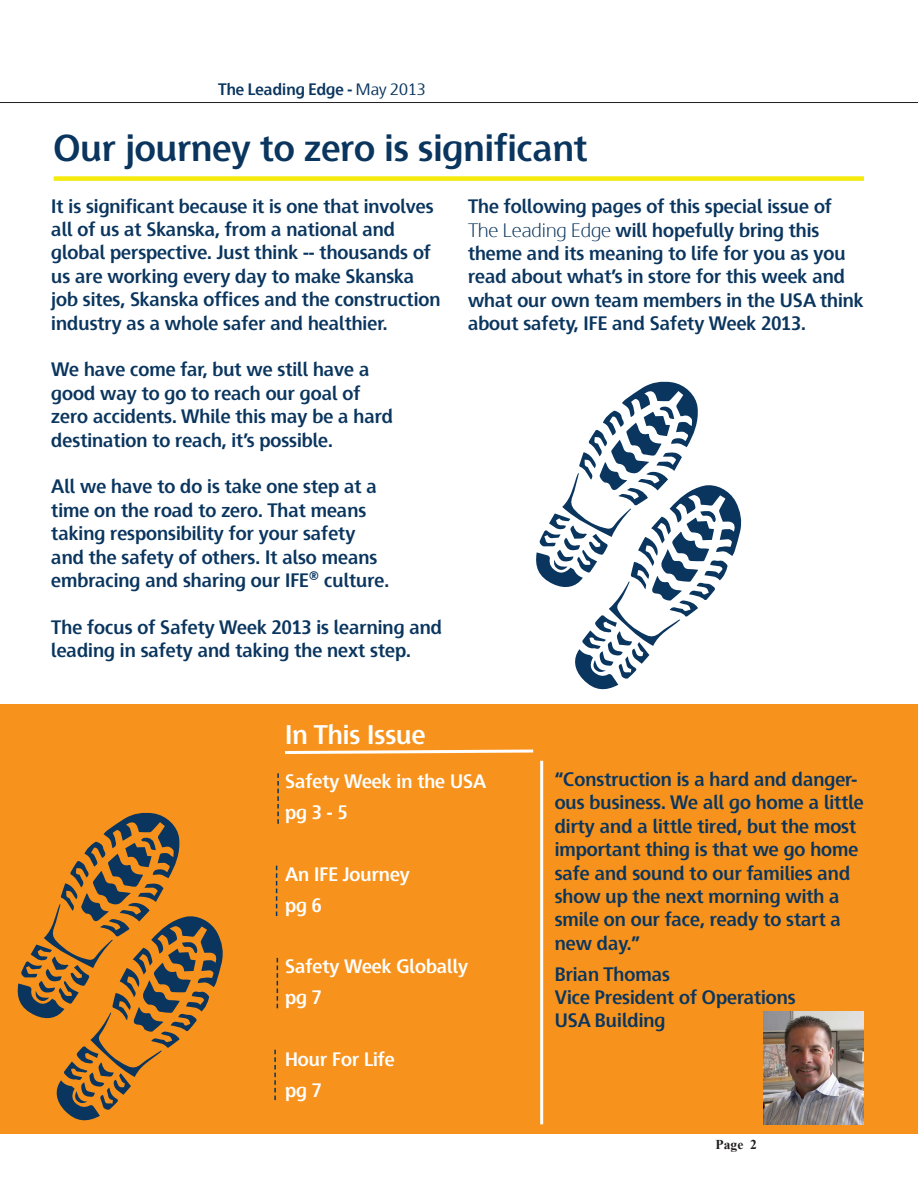
<style>
.page{position:relative;width:918px;height:1188px;background:#fff}
.page>*{position:absolute;margin:0;border:0;box-sizing:border-box;transform-origin:0 0}
.Header_1_Green{font:700 37.5px "Skanska Sans Pro";color:#0a355e}
.Sub_Header_Black_14p{font:700 27px "Skanska Sans Pro";color:#fff}
.Call_Out_Skanska_Blu{font:700 19.5px/23.4px "Skanska Sans Pro";color:#0a355e}
.t1{font:700 19.5px "Skanska Sans Pro";color:#fff}
.t2{font:700 16.5px "Skanska Sans";color:#0a355e}
.t3{font:700 13.5px "Times New Roman";color:#231f20}
.s1{font-family:"Skanska Sans Pro";font-weight:400}
.s2{font-weight:300}
</style>
<div class="page">
<hr style="left:0;top:102px;width:918px;height:1px;background:#231f20">
<div style="left:0;top:704px;width:918px;height:430px;background:#f7931d"></div>
<svg style="left:285px;top:749px;width:249px;height:5px"></svg>
<svg style="left:536px;top:381px;width:206px;height:309px"></svg>
<svg style="left:17px;top:812px;width:206px;height:309px"></svg>
<div style="left:54px;top:176px;width:810px;height:5px;background:#f4eb0a"></div>
<img style="left:763px;top:1012px;width:101px;height:112px">
<hr style="left:540px;top:761px;width:3px;height:363px;background:#fff">
<svg style="left:277px;top:773px;width:2px;height:51px"></svg>
<svg style="left:276px;top:866px;width:1px;height:50px"></svg>
<svg style="left:277px;top:958px;width:1px;height:50px"></svg>
<svg style="left:274px;top:1050px;width:2px;height:50px"></svg>
<p class="t2" style="left:218px;top:79px;width:209px">The Leading Edge - <span class="s1">May 2013</span></p>
<p class="Header_1_Green" style="left:54px;top:126px;width:535px">Our journey to zero is significant</p>
<p class="Call_Out_Skanska_Blu" style="left:51px;top:194px;width:391px">It is significant because it is one that involves all of us at Skanska, from a national and global perspective. Just think -- thousands of us are working every day to make Skanska job sites, Skanska offices and the construction industry as a whole safer and healthier.</p>
<p class="Call_Out_Skanska_Blu" style="left:51px;top:358px;width:343px">We have come far, but we still have a good way to go to reach our goal of zero accidents. While this may be a hard destination to reach, it’s possible.</p>
<p class="Call_Out_Skanska_Blu" style="left:51px;top:475px;width:339px">All we have to do is take one step at a time on the road to zero. That means taking responsibility for your safety and the safety of others. It also means embracing and sharing our IFE® culture.</p>
<p class="Call_Out_Skanska_Blu" style="left:51px;top:615px;width:392px">The focus of Safety Week 2013 is learning and leading in safety and taking the next step.</p>
<p class="Sub_Header_Black_14p" style="left:285px;top:719px;width:142px">In This Issue</p>
<p class="Call_Out_Skanska_Blu" style="left:468px;top:195px;width:397px">The following pages of this special issue of <span class="s2">The Leading Edge</span> will hopefully bring this theme and its meaning to life for you as you read about what’s in store for this week and what our own team members in the USA think about safety, IFE and Safety Week 2013.</p>
<p class="t1" style="left:285px;top:770px;width:203px">Safety Week in the USA</p>
<p class="t1" style="left:285px;top:801px;width:64px">pg 3 - 5</p>
<p class="t1" style="left:285px;top:863px;width:126px">An IFE Journey</p>
<p class="t1" style="left:285px;top:893px;width:38px">pg 6</p>
<p class="t1" style="left:285px;top:955px;width:185px">Safety Week Globally</p>
<p class="t1" style="left:285px;top:986px;width:38px">pg 7</p>
<p class="t1" style="left:285px;top:1048px;width:111px">Hour For Life</p>
<p class="t1" style="left:285px;top:1079px;width:38px">pg 7</p>
<p class="Call_Out_Skanska_Blu" style="left:555px;top:767px;width:311px">“Construction is a hard and danger&shy;ous business. We all go home a little dirty and a little tired, but the most important thing is that we go home safe and sound to our families and show up the next morning with a smile on our face, ready to start a new day.”</p>
<p class="Call_Out_Skanska_Blu" style="left:555px;top:962px;width:243px">Brian Thomas<br>Vice President of Operations<br>USA Building</p>
<p class="t3" style="left:716px;top:1135px;width:43px">Page 2</p>
</div>
